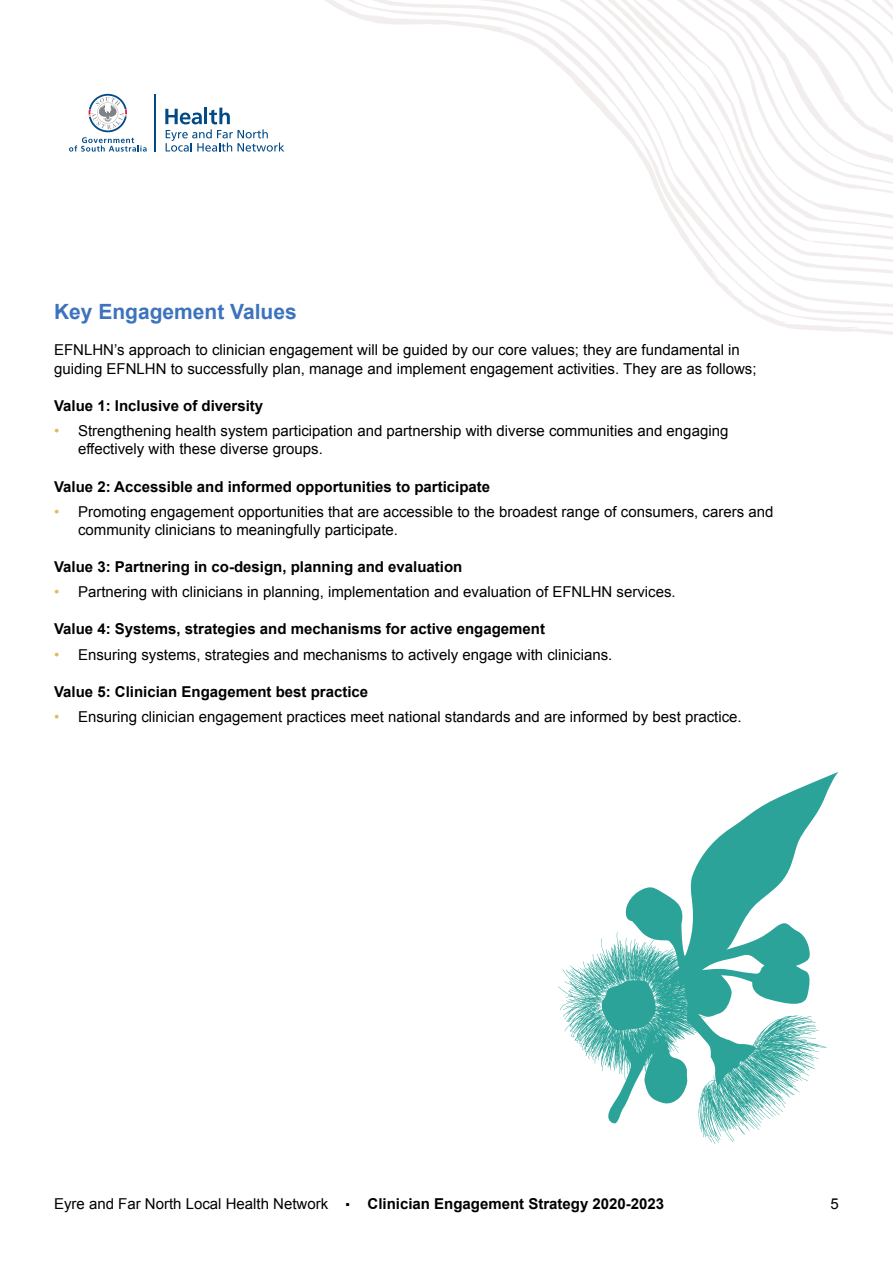
<style>
.page{position:relative;width:893px;height:1263px;background:#fff}
.page>*{position:absolute;margin:0;border:0;box-sizing:border-box;transform-origin:0 0}
.t1{font:700 21px "Arial";color:#3d73bd}
.t2{font:15px/18px "Arial";color:#000}
.t3{font:700 15px "Arial";color:#000}
.s1{color:#e3ba59}
.s2{font-weight:400}
</style>
<div class="page">
<svg style="left:325px;top:0;width:568px;height:335px"></svg>
<svg style="left:165px;top:108px;width:119px;height:44px"></svg>
<svg style="left:69px;top:94px;width:78px;height:58px"></svg>
<hr style="left:155px;top:94px;width:1px;height:57px;background:#004a87">
<svg style="left:558px;top:772px;width:281px;height:372px"></svg>
<h1 class="t1" style="left:54px;top:298px;width:244px">Key Engagement Values</h1>
<p class="t2" style="left:54px;top:340px;width:704px;line-height:19.2px">EFNLHN’s approach to clinician engagement will be guided by our core values; they are fundamental in guiding EFNLHN to successfully plan, manage and implement engagement activities. They are as follows;</p>
<p class="t3" style="left:54px;top:396px;width:211px">Value 1: Inclusive of diversity</p>
<p class="t2" style="left:78px;top:422px;width:652px;text-indent:-24px"><span class="s1">•</span> Strengthening health system participation and partnership with diverse communities and engaging effectively with these diverse groups.</p>
<p class="t3" style="left:54px;top:476px;width:438px">Value 2: Accessible and informed opportunities to participate</p>
<p class="t2" style="left:78px;top:503px;width:697px;text-indent:-24px"><span class="s1">•</span> Promoting engagement opportunities that are accessible to the broadest range of consumers, carers and community clinicians to meaningfully participate.</p>
<p class="t3" style="left:54px;top:557px;width:410px">Value 3: Partnering in co-design, planning and evaluation</p>
<p class="t2" style="left:54px;top:583px;width:623px"><span class="s1">•</span> Partnering with clinicians in planning, implementation and evaluation of EFNLHN services.</p>
<p class="t3" style="left:54px;top:619px;width:493px">Value 4: Systems, strategies and mechanisms for active engagement</p>
<p class="t2" style="left:54px;top:645px;width:560px"><span class="s1">•</span> Ensuring systems, strategies and mechanisms to actively engage with clinicians.</p>
<p class="t3" style="left:54px;top:682px;width:316px">Value 5: Clinician Engagement best practice</p>
<p class="t2" style="left:54px;top:708px;width:689px"><span class="s1">•</span> Ensuring clinician engagement practices meet national standards and are informed by best practice.</p>
<p class="t3" style="left:54px;top:1194px;width:612px"><span class="s2">Eyre and Far North Local Health Network</span> <sup>.</sup> Clinician Engagement Strategy 2020-2023</p>
<p class="t2" style="left:831px;top:1195px;width:10px">5</p>
</div>
